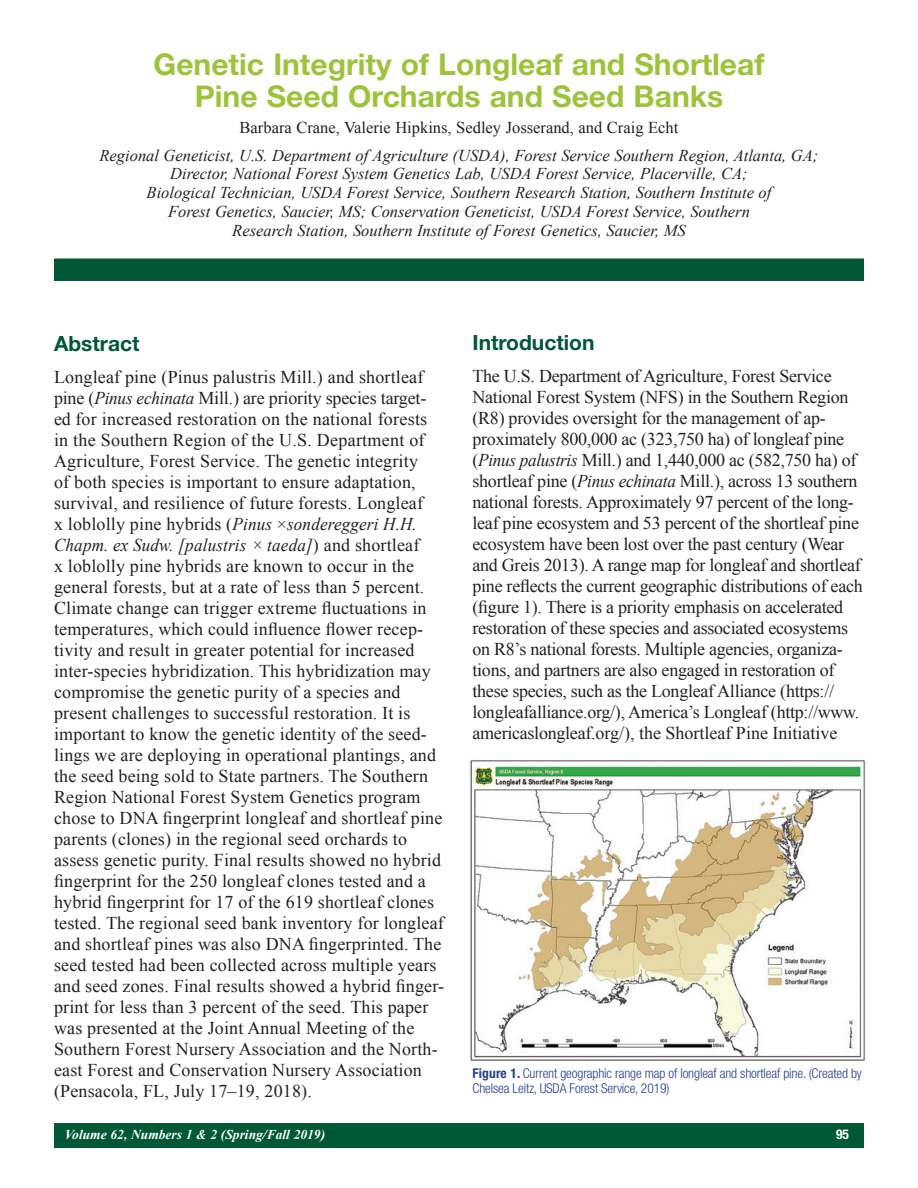
<style>
.page{position:relative;width:918px;height:1188px;background:#fff}
.page>*{position:absolute;margin:0;border:0;box-sizing:border-box;transform-origin:0 0}
.Article_Title{font:700 30px/31.5px "Helvetica Neue LT Std";color:#9ec33a;text-align:center}
.Body_Head_1{font:700 21px "Helvetica Neue LT Std";color:#005837}
.t1{font:18px/21px "Times New Roman";letter-spacing:.01em;color:#231f20}
.t2{font:18px/21px "Times New Roman";letter-spacing:-.015em;color:#231f20}
.Article_author_Info{font:italic 16.5px/18.8px "Times New Roman";color:#231f20;text-align:center}
.Article_Authors{font:16.5px "Times New Roman";color:#231f20}
.Captions{font:300 condensed 13.5px/15px "Helvetica Neue LT Std";letter-spacing:-.01em;color:#253f8e}
.t3{font:italic 700 13.5px "Times New Roman";color:#fff}
.t4{font:700 condensed 13.5px "Helvetica Neue LT Std";color:#fff}
.s1{font-style:italic}
.s2{font-weight:700}
</style>
<div class="page">
<div style="left:54px;top:1123px;width:810px;height:25px;background:#005837"></div>
<div style="left:54px;top:258px;width:810px;height:23px;background:#005837"></div>
<img style="left:470px;top:760px;width:395px;height:300px">
<p class="Article_Title" style="left:154px;top:48px;width:612px">Genetic Integrity of Longleaf and Shortleaf<br>Pine Seed Orchards and Seed Banks</p>
<p class="Article_Authors" style="left:240px;top:117px;width:440px">Barbara Crane, Valerie Hipkins, Sedley Josserand, and Craig Echt</p>
<p class="Article_author_Info" style="left:100px;top:145px;width:720px">Regional Geneticist, U.S. Department of Agriculture (USDA), Forest Service Southern Region, Atlanta, GA; Director, National Forest System Genetics Lab, USDA Forest Service, Placerville, CA;<br>Biological Technician, USDA Forest Service, Southern Research Station, Southern Institute of<br>Forest Genetics, Saucier, MS; Conservation Geneticist, USDA Forest Service, Southern<br>Research Station, Southern Institute of Forest Genetics, Saucier, MS</p>
<p class="Body_Head_1" style="left:54px;top:330px;width:87px">Abstract</p>
<p class="t1" style="left:54px;top:366px;width:392px">Longleaf pine (Pinus palustris Mill.) and shortleaf pine (<span class="s1">Pinus echinata</span> Mill.) are priority species target&shy;ed for increased restoration on the national forests in the Southern Region of the U.S. Department of Agriculture, Forest Service. The genetic integrity<br>of both species is important to ensure adaptation, survival, and resilience of future forests. Longleaf<br>x loblolly pine hybrids (<span class="s1">Pinus</span> ×<span class="s1">sondereggeri H.H.<br>Chapm. ex Sudw. [palustris × taeda]</span>) and shortleaf<br>x loblolly pine hybrids are known to occur in the general forests, but at a rate of less than 5 percent.<br>Climate change can trigger extreme fluctuations in temperatures, which could influence flower recep&shy;tivity and result in greater potential for increased inter-species hybridization. This hybridization may compromise the genetic purity of a species and present challenges to successful restoration. It is important to know the genetic identity of the seed&shy;lings we are deploying in operational plantings, and the seed being sold to State partners. The Southern Region National Forest System Genetics program chose to DNA fingerprint longleaf and shortleaf pine parents (clones) in the regional seed orchards to assess genetic purity. Final results showed no hybrid fingerprint for the 250 longleaf clones tested and a hybrid fingerprint for 17 of the 619 shortleaf clones tested. The regional seed bank inventory for longleaf and shortleaf pines was also DNA fingerprinted. The seed tested had been collected across multiple years and seed zones. Final results showed a hybrid finger&shy;print for less than 3 percent of the seed. This paper was presented at the Joint Annual Meeting of the Southern Forest Nursery Association and the North&shy;east Forest and Conservation Nursery Association (Pensacola, FL, July 17–19, 2018).</p>
<p class="Body_Head_1" style="left:472px;top:329px;width:124px">Introduction</p>
<p class="t2" style="left:472px;top:365px;width:392px">The U.S. Department of Agriculture, Forest Service National Forest System (NFS) in the Southern Region (R8) provides oversight for the management of ap&shy;proximately 800,000 ac (323,750 ha) of longleaf pine (<span class="s1">Pinus palustris</span> Mill.) and 1,440,000 ac (582,750 ha) of shortleaf pine (<span class="s1">Pinus echinata</span> Mill.), across 13 southern national forests. Approximately 97 percent of the long&shy;leaf pine ecosystem and 53 percent of the shortleaf pine ecosystem have been lost over the past century (Wear and Greis 2013). A range map for longleaf and shortleaf pine reflects the current geographic distributions of each (figure 1). There is a priority emphasis on accelerated restoration of these species and associated ecosystems on R8’s national forests. Multiple agencies, organiza&shy;tions, and partners are also engaged in restoration of these species, such as the Longleaf Alliance (https:// longleafalliance.org/), America’s Longleaf (http://www. americaslongleaf.org/), the Shortleaf Pine Initiative</p>
<p class="Captions" style="left:472px;top:1065px;width:391px"><span class="s2">Figure 1.</span> Current geographic range map of longleaf and shortleaf pine. (Created by<br>Chelsea Leitz, USDA Forest Service, 2019)</p>
<p class="t3" style="left:65px;top:1125px;width:262px">Volume 62, Numbers 1 &amp; 2 (Spring/Fall 2019)</p>
<p class="t4" style="left:836px;top:1126px;width:14px">95</p>
</div>
